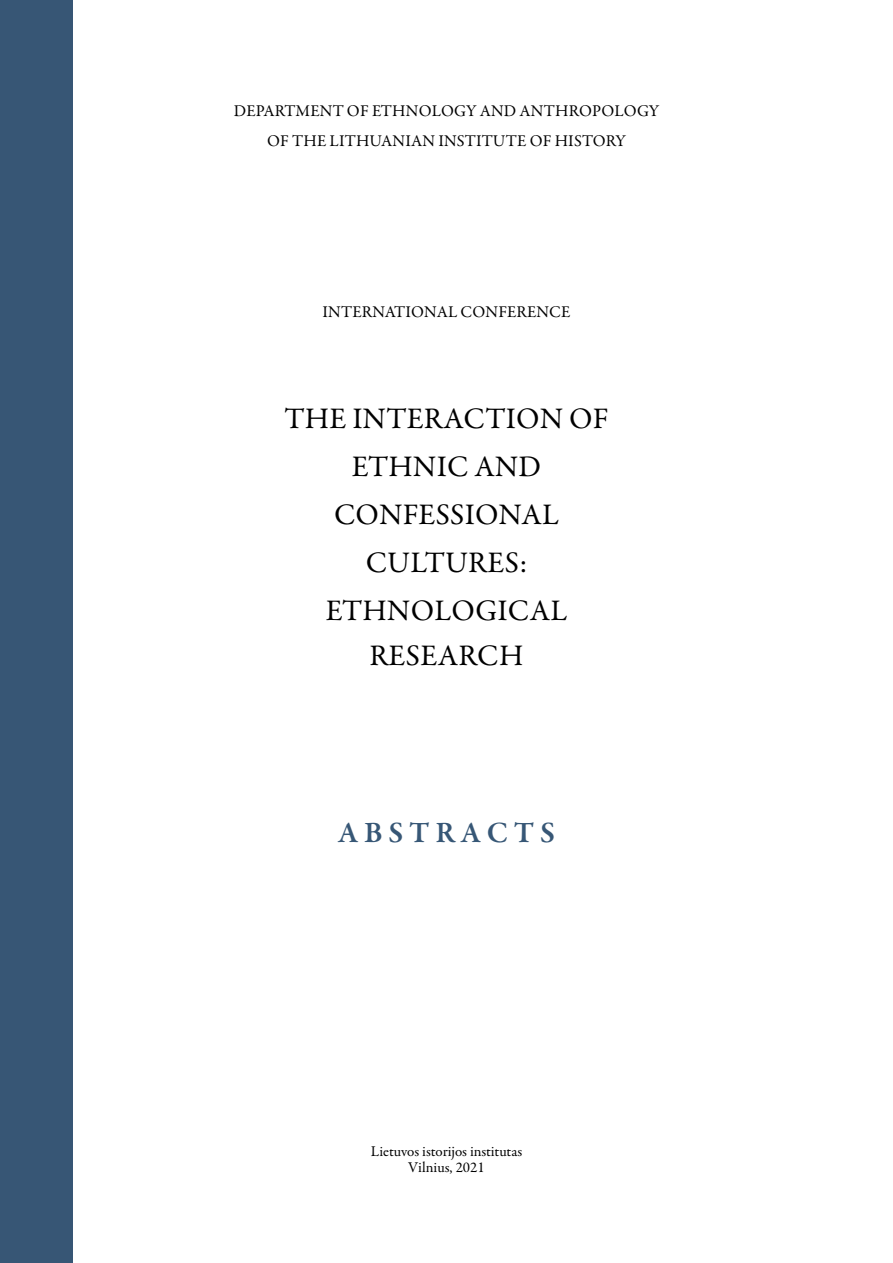
<style>
.page{position:relative;width:893px;height:1263px;background:#fff}
.page>*{position:absolute;margin:0;border:0;box-sizing:border-box;transform-origin:0 0}
.t1{font:30px/48px "Garamond Premr Pro";letter-spacing:.01em;color:#000;text-align:center}
.t2{font:600 30px "Garamond Premr Pro";color:#375776}
.t3{font:16.5px/29.8px "Garamond Premr Pro";letter-spacing:.01em;color:#000;text-align:center}
.t4{font:15px/16.2px "Garamond Premr Pro";color:#000;text-align:center}
</style>
<div class="page">
<div style="left:0;top:0;width:72px;height:1263px;background:#375675"></div>
<p class="t3" style="left:234px;top:97px;width:427px">DEPARTMENT OF ETHNOLOGY AND ANTHROPOLOGY<br>OF THE LITHUANIAN INSTITUTE OF HISTORY</p>
<p class="t3" style="left:322px;top:297px;width:250px">INTERNATIONAL CONFERENCE</p>
<h1 class="t1" style="left:284px;top:396px;width:326px">THE INTERACTION OF<br>ETHNIC AND<br>CONFESSIONAL<br>CULTURES:<br>ETHNOLOGICAL</h1>
<h1 class="t1" style="left:369px;top:632px;width:156px">RESEARCH</h1>
<h1 class="t2" style="left:338px;top:815px;width:218px">A B S T R A C T S</h1>
<p class="t4" style="left:371px;top:1144px;width:153px">Lietuvos istorijos institutas<br>Vilnius, 2021</p>
</div>
